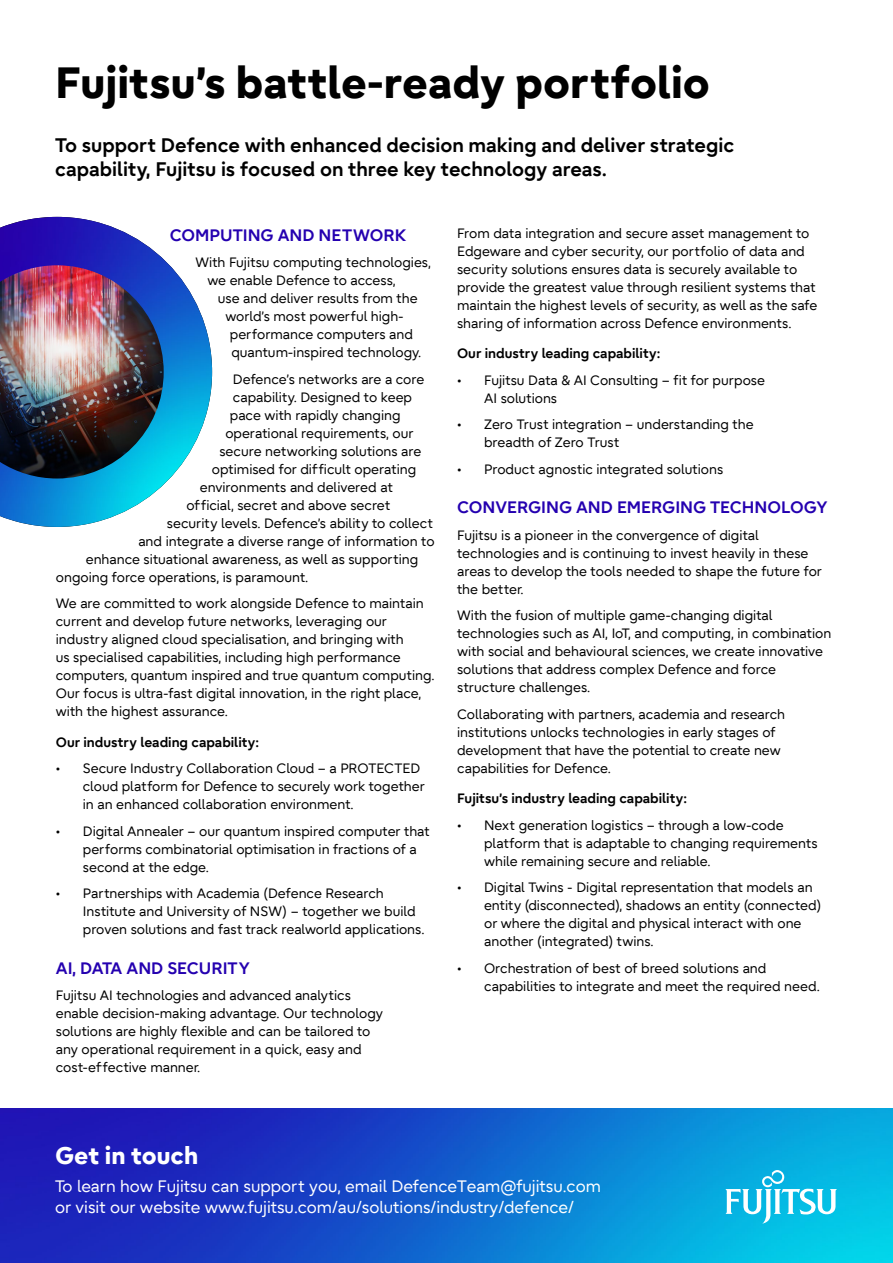
<style>
.page{position:relative;width:893px;height:1263px;background:#fff}
.page>*{position:absolute;margin:0;border:0;box-sizing:border-box;transform-origin:0 0}
.t1{font:800 43.5px "Fujitsu Infinity Pro";color:#000}
.t2{font:800 24px "Fujitsu Infinity Pro";color:#fff}
.t3{font:700 19.5px/24px "Fujitsu Infinity Pro";color:#000}
.t4{font:16.5px/21px "Fujitsu Infinity Pro";color:#fff}
.t5{font:700 16.5px "Fujitsu Infinity Pro";color:#2400b0}
.t6{font:13.5px/18px "Fujitsu Infinity Pro";color:#000}
.t7{font:700 13.5px "Fujitsu Infinity Pro";color:#000}
</style>
<div class="page">
<img style="left:0;top:1109px;width:893px;height:154px">
<img style="left:0;top:217px;width:212px;height:310px">
<img style="left:0;top:265px;width:164px;height:213px">
<svg style="left:725px;top:1170px;width:112px;height:54px"></svg>
<h1 class="t1" style="left:55px;top:54px;width:656px">Fujitsu’s battle-ready portfolio</h1>
<h3 class="t3" style="left:55px;top:133px;width:681px">To support Defence with enhanced decision making and deliver strategic capability, Fujitsu is focused on three key technology areas.</h3>
<p class="t5" style="left:170px;top:224px;width:238px">COMPUTING AND NETWORK</p>
<p class="t6" style="left:207px;top:253px;width:225px;text-indent:-12px">With Fujitsu computing technologies, we enable Defence to access,</p>
<p class="t6" style="left:218px;top:289px;width:201px">use and deliver results from the</p>
<p class="t6" style="left:225px;top:307px;width:180px">world’s most powerful high-</p>
<p class="t6" style="left:230px;top:325px;width:185px">performance computers and</p>
<p class="t6" style="left:231px;top:343px;width:191px">quantum-inspired technology.</p>
<p class="t6" style="left:233px;top:370px;width:193px">Defence’s networks are a core</p>
<p class="t6" style="left:233px;top:388px;width:181px">capability. Designed to keep</p>
<p class="t6" style="left:230px;top:406px;width:172px">pace with rapidly changing</p>
<p class="t6" style="left:225px;top:424px;width:190px">operational requirements, our</p>
<p class="t6" style="left:219px;top:442px;width:203px">secure networking solutions are</p>
<p class="t6" style="left:212px;top:460px;width:206px">optimised for dif ficult operating</p>
<p class="t6" style="left:200px;top:478px;width:194px">environments and delivered at</p>
<p class="t6" style="left:186px;top:496px;width:205px">of ficial, secret and above secret</p>
<p class="t6" style="left:167px;top:514px;width:268px">security levels. Defence’s ability to collect</p>
<p class="t6" style="left:138px;top:532px;width:298px">and integrate a diverse range of information to</p>
<p class="t6" style="left:86px;top:550px;width:334px">enhance situational awareness, as well as supporting</p>
<p class="t6" style="left:56px;top:568px;width:254px">ongoing force operations, is paramount.</p>
<p class="t6" style="left:56px;top:594px;width:380px">We are committed to work alongside Defence to maintain current and develop future networks, leveraging our industry aligned cloud specialisation, and bringing with<br>us specialised capabilities, including high performance computers, quantum inspired and true quantum computing.<br>Our focus is ultra-fast digital innovation, in the right place, with the highest assurance.</p>
<p class="t7" style="left:56px;top:733px;width:204px">Our industry leading capability:</p>
<p class="t6" style="left:83px;top:759px;width:343px;text-indent:-27px">• Secure Industry Collaboration Cloud – a PROTECTED cloud platform for Defence to securely work together in an enhanced collaboration environment.</p>
<p class="t6" style="left:83px;top:822px;width:348px;text-indent:-27px">• Digital Annealer – our quantum inspired computer that performs combinatorial optimisation in fractions of a second at the edge.</p>
<p class="t6" style="left:83px;top:884px;width:343px;text-indent:-27px">• Partnerships with Academia (Defence Research<br>Institute and University of NSW) – together we build proven solutions and fast track realworld applications.</p>
<p class="t5" style="left:56px;top:957px;width:195px">AI, DATA AND SECURITY</p>
<p class="t6" style="left:56px;top:986px;width:329px">Fujitsu AI technologies and advanced analytics enable decision-making advantage. Our technology solutions are highly flexible and can be tailored to any operational requirement in a quick, easy and cost-ef fective manner.</p>
<p class="t6" style="left:457px;top:224px;width:362px">From data integration and secure asset management to Edgeware and cyber security, our portfolio of data and security solutions ensures data is securely available to provide the greatest value through resilient systems that maintain the highest levels of security, as well as the safe sharing of information across Defence environments.</p>
<p class="t7" style="left:457px;top:345px;width:204px">Our industry leading capability:</p>
<p class="t6" style="left:484px;top:371px;width:282px;text-indent:-27px">• Fujitsu Data &amp; AI Consulting – fit for purpose<br>AI solutions</p>
<p class="t6" style="left:484px;top:415px;width:271px;text-indent:-27px">• Zero Trust integration – understanding the breadth of Zero Trust</p>
<p class="t6" style="left:457px;top:460px;width:268px">• Product agnostic integrated solutions</p>
<p class="t5" style="left:457px;top:497px;width:372px">CONVERGING AND EMERGING TECHNOLOGY</p>
<p class="t6" style="left:457px;top:526px;width:366px">Fujitsu is a pioneer in the convergence of digital technologies and is continuing to invest heavily in these areas to develop the tools needed to shape the future for the better.</p>
<p class="t6" style="left:457px;top:606px;width:376px">With the fusion of multiple game-changing digital technologies such as AI, IoT, and computing, in combination with social and behavioural sciences, we create innovative solutions that address complex Defence and force structure challenges.</p>
<p class="t6" style="left:457px;top:705px;width:330px">Collaborating with partners, academia and research institutions unlocks technologies in early stages of development that have the potential to create new capabilities for Defence.</p>
<p class="t7" style="left:457px;top:790px;width:231px">Fujitsu’s industry leading capability:</p>
<p class="t6" style="left:484px;top:816px;width:335px;text-indent:-27px">• Next generation logistics – through a low-code platform that is adaptable to changing requirements while remaining secure and reliable.</p>
<p class="t6" style="left:484px;top:879px;width:339px;text-indent:-27px">• Digital Twins - Digital representation that models an entity (disconnected), shadows an entity (connected) or where the digital and physical interact with one another (integrated) twins.</p>
<p class="t6" style="left:484px;top:959px;width:337px;text-indent:-27px">• Orchestration of best of breed solutions and capabilities to integrate and meet the required need.</p>
<h2 class="t2" style="left:55px;top:1140px;width:145px">Get in touch</h2>
<p class="t4" style="left:55px;top:1176px;width:547px">To learn how Fujitsu can support you, email DefenceTeam@fujitsu.com or visit our website www.fujitsu.com/au/solutions/industry/defence/</p>
</div>
